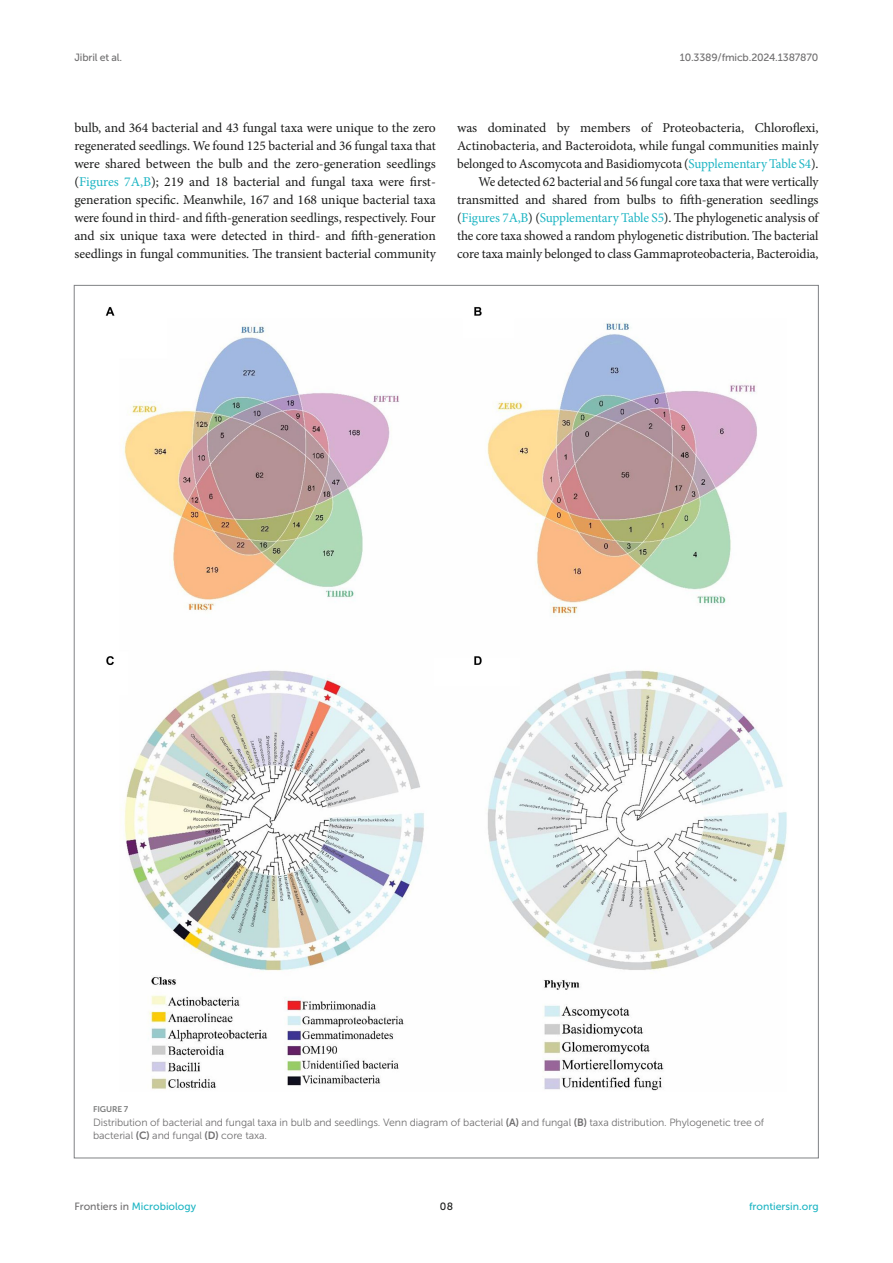
<style>
.page{position:relative;width:893px;height:1263px;background:#fff}
.page>*{position:absolute;margin:0;border:0;box-sizing:border-box;transform-origin:0 0}
.TEXT_FLUSH{font:13.5px/18px "Minion Pro";letter-spacing:-.005em;color:#1b1c1b;text-align:justify}
.TEXT{font:13.5px/18px "Minion Pro";letter-spacing:-.015em;color:#1b1c1b;text-align:justify}
.FIG_LEG{font:10.5px/13.5px "Museo Sans 300";letter-spacing:-.01em;color:#706f70}
.t1{font:10.5px "Museo Sans 500";color:#1db5c3}
.t2{font:10.5px "Museo Sans 500";letter-spacing:-.015em;color:#706f70}
.t3{font:10.5px "Museo Sans 500";color:#1b1c1b}
.FIG_HD{font:8.25px "Museo Sans 700";letter-spacing:-.01em;color:#7e7f7f}
.s1{color:#1db5c3}
.s2{font-family:"Museo Sans 700"}
.s3{color:#706f70}
</style>
<div class="page">
<img style="left:105px;top:307px;width:682px;height:784px">
<p class="t2" style="left:74px;top:51px;width:49px">Jibril et al.</p>
<p class="t2" style="left:680px;top:51px;width:140px">10.3389/fmicb.2024.1387870</p>
<p class="TEXT_FLUSH" style="left:74px;top:119px;width:363px">bulb, and 364 bacterial and 43 fungal taxa were unique to the zero regenerated seedlings. We found 125 bacterial and 36 fungal taxa that were shared between the bulb and the zero-generation seedlings (<span class="s1">Figures 7A,B</span>); 219 and 18 bacterial and fungal taxa were first&shy;generation specific. Meanwhile, 167 and 168 unique bacterial taxa were found in third- and fifth-generation seedlings, respectively. Four and six unique taxa were detected in third- and fifth-generation seedlings in fungal communities. The transient bacterial community</p>
<p class="TEXT_FLUSH" style="left:457px;top:119px;width:363px">was dominated by members of Proteobacteria, Chloroflexi, Actinobacteria, and Bacteroidota, while fungal communities mainly belonged to Ascomycota and Basidiomycota (<span class="s1">Supplementary Table S4</span>).</p>
<p class="TEXT" style="left:457px;top:173px;width:363px;text-indent:21px">We detected 62 bacterial and 56 fungal core taxa that were vertically transmitted and shared from bulbs to fifth-generation seedlings (<span class="s1">Figures 7A,B</span>) (<span class="s1">Supplementary Table S5</span>). The phylogenetic analysis of the core taxa showed a random phylogenetic distribution. The bacterial core taxa mainly belonged to class Gammaproteobacteria, Bacteroidia,</p>
<p class="FIG_HD" style="left:93px;top:1104px;width:37px">FIGURE 7</p>
<p class="FIG_LEG" style="left:93px;top:1115px;width:673px">Distribution of bacterial and fungal taxa in bulb and seedlings. Venn diagram of bacterial <span class="s2">(A)</span> and fungal <span class="s2">(B)</span> taxa distribution. Phylogenetic tree of bacterial <span class="s2">(C)</span> and fungal <span class="s2">(D)</span> core taxa.</p>
<p class="t1" style="left:74px;top:1200px;width:123px"><span class="s3">Frontiers in</span> Microbiology</p>
<p class="t3" style="left:440px;top:1200px;width:15px">08</p>
<p class="t1" style="left:749px;top:1200px;width:71px">frontiersin.org</p>
</div>
